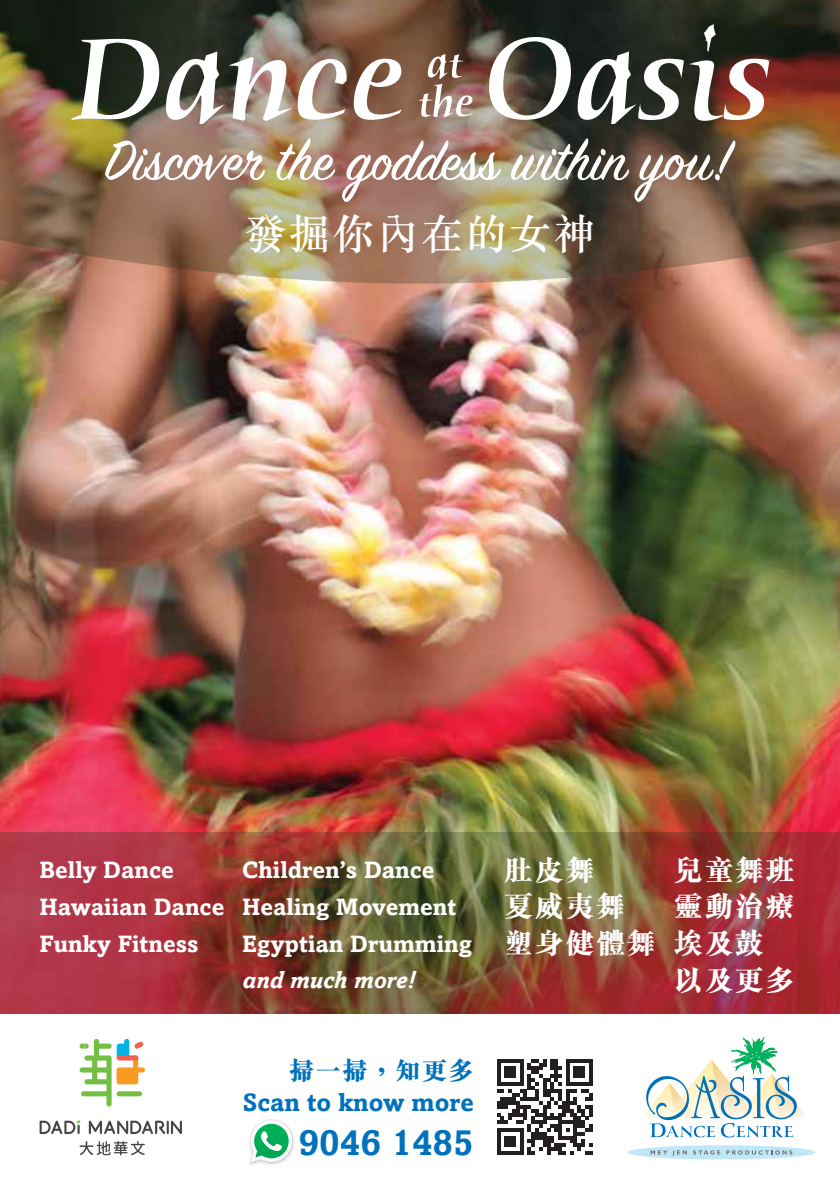
<style>
.page{position:relative;width:840px;height:1191px;background:#fff}
.page>*{position:absolute;margin:0;border:0;box-sizing:border-box;transform-origin:0 0}
.t1{font:42px "M Sung Medium HKSCS";letter-spacing:.05em;color:#fff}
.t2{font:700 36.6px "Amasis";color:#0072bc}
.t3{font:29px/36.8px "M Sung Xbold HKSCS";letter-spacing:.05em;color:#fff}
.t4{font:700 25.2px "Amasis";color:#0072bc}
.t5{font:25.2px "M Sung Xbold HKSCS";letter-spacing:.05em;color:#0072bc}
.t6{font:700 23.8px/36.8px "Amasis";color:#fff}
.t7{font:italic 700 23.8px "Amasis";color:#fff}
</style>
<div class="page">
<img style="left:0;top:284px;width:839px;height:549px">
<img style="left:0;top:0;width:839px;height:284px">
<img style="left:0;top:833px;width:839px;height:181px">
<div style="left:627px;top:1145px;width:188px;height:14px;background:#c0e7f5;border-radius:50%"></div>
<svg style="left:650px;top:1150px;width:36px;height:5px"></svg>
<svg style="left:693px;top:1150px;width:26px;height:4px"></svg>
<svg style="left:726px;top:1150px;width:66px;height:4px"></svg>
<svg style="left:642px;top:1036px;width:163px;height:101px"></svg>
<svg style="left:497px;top:1059px;width:95px;height:95px"></svg>
<img style="left:250px;top:1138px;width:44px;height:27px">
<img style="left:250px;top:1163px;width:43px;height:1px">
<img style="left:249px;top:1119px;width:44px;height:44px">
<svg style="left:250px;top:1120px;width:42px;height:42px"></svg>
<svg style="left:89px;top:1120px;width:93px;height:14px"></svg>
<svg style="left:40px;top:1120px;width:40px;height:14px"></svg>
<svg style="left:79px;top:1141px;width:66px;height:14px"></svg>
<svg style="left:79px;top:1039px;width:66px;height:67px"></svg>
<svg style="left:71px;top:39px;width:88px;height:81px"></svg>
<svg style="left:166px;top:51px;width:125px;height:73px"></svg>
<svg style="left:297px;top:59px;width:49px;height:61px"></svg>
<svg style="left:353px;top:59px;width:48px;height:61px"></svg>
<svg style="left:418px;top:53px;width:54px;height:64px"></svg>
<svg style="left:489px;top:37px;width:81px;height:83px"></svg>
<svg style="left:577px;top:23px;width:192px;height:101px"></svg>
<svg style="left:105px;top:140px;width:160px;height:41px"></svg>
<svg style="left:274px;top:138px;width:61px;height:42px"></svg>
<svg style="left:341px;top:140px;width:159px;height:62px"></svg>
<svg style="left:509px;top:138px;width:226px;height:64px;background:#827667"></svg>
<h1 class="t1" style="left:244px;top:205px;width:352px">發掘你內在的女神</h1>
<p class="t6" style="left:39px;top:851px;width:186px">Belly Dance<br>Hawaiian Dance<br>Funky Fitness</p>
<p class="t3" style="left:504px;top:850px;width:153px">肚皮舞<br>夏威夷舞塑身健體舞</p>
<p class="t6" style="left:242px;top:851px;width:231px">Children’s Dance<br>Healing Movement<br>Egyptian Drumming</p>
<p class="t7" style="left:242px;top:966px;width:174px">and much more!</p>
<p class="t3" style="left:673px;top:850px;width:122px">兒童舞班靈動治療埃及鼓以及更多</p>
<p class="t5" style="left:289px;top:1053px;width:186px">掃一掃，知更多</p>
<p class="t4" style="left:243px;top:1087px;width:232px">Scan to know more</p>
<h2 class="t2" style="left:298px;top:1120px;width:176px">9046 1485</h2>
</div>
